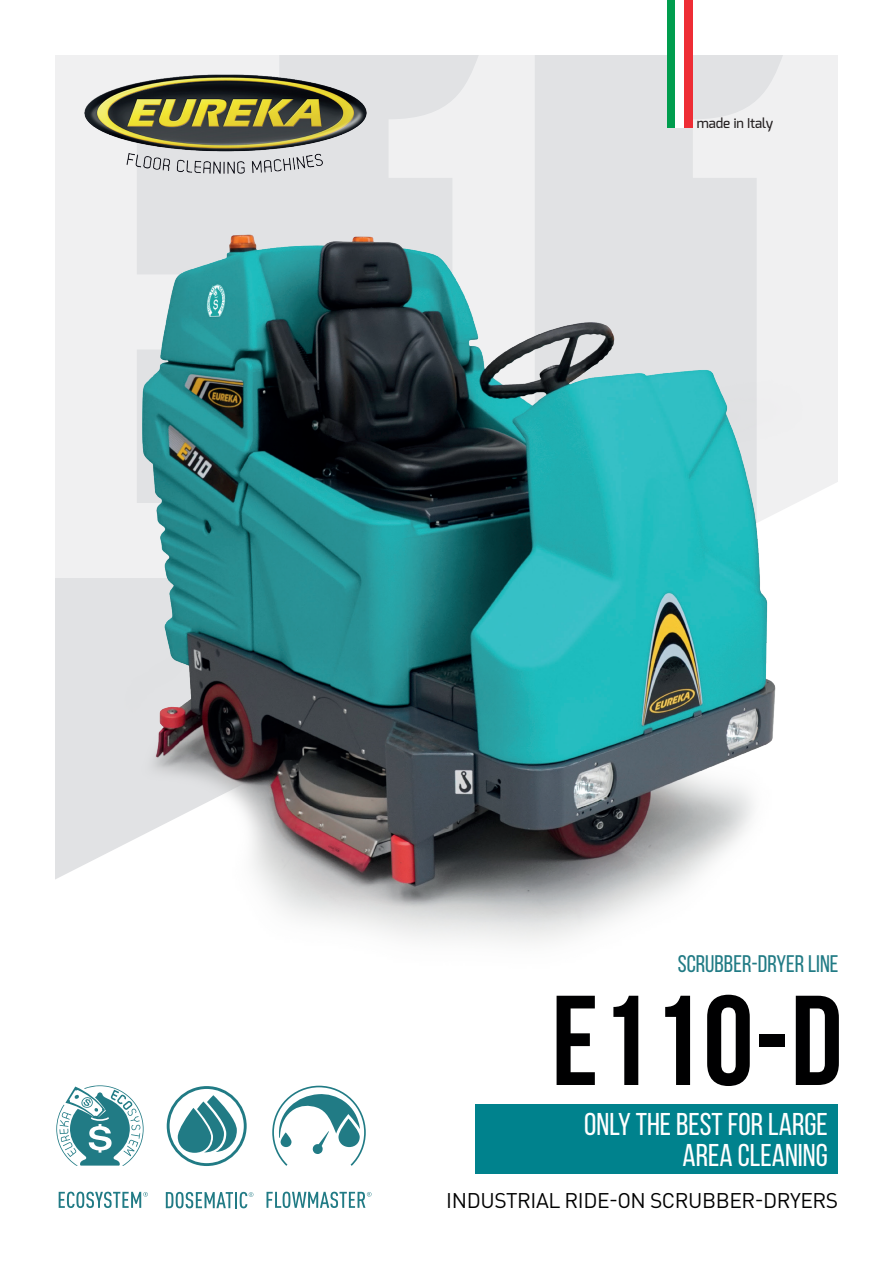
<style>
.page{position:relative;width:893px;height:1263px;background:#fff}
.page>*{position:absolute;margin:0;border:0;box-sizing:border-box;transform-origin:0 0}
.t1{font:700 127.5px "Bebas Neue";color:#000001}
.t2{font:31.5px/31.5px "Bebas Neue";color:#fff;text-align:right}
.t3{font:24px "Bebas Neue";color:#217b85}
.t4{font:21px "DIN Pro";letter-spacing:-.02em;color:#000001}
.t5{font:500 13.5px "Exo";color:#231f20}
</style>
<div class="page">
<div style="left:55px;top:55px;width:783px;height:1153px;background:#e1e2e4"></div>
<div style="left:55px;top:482px;width:783px;height:726px;background:#fff"></div>
<div style="left:159px;top:1080px;width:102px;height:132px;background:#fff"></div>
<svg style="left:166px;top:1192px;width:87px;height:16px"></svg>
<svg style="left:167px;top:1086px;width:80px;height:80px"></svg>
<div style="left:266px;top:1076px;width:106px;height:138px;background:#fff"></div>
<svg style="left:266px;top:1191px;width:106px;height:17px"></svg>
<svg style="left:272px;top:1086px;width:94px;height:80px"></svg>
<svg style="left:338px;top:1118px;width:22px;height:29px"></svg>
<div style="left:48px;top:1077px;width:107px;height:138px;background:#fff"></div>
<svg style="left:56px;top:1085px;width:88px;height:81px"></svg>
<svg style="left:59px;top:1191px;width:89px;height:17px"></svg>
<img style="left:64px;top:101px;width:757px;height:917px">
<div style="left:667px;top:0;width:8px;height:128px;background:#009d4e"></div>
<div style="left:675px;top:0;width:9px;height:128px;background:#fff"></div>
<div style="left:684px;top:0;width:8px;height:128px;background:#ee2d35"></div>
<img style="left:76px;top:74px;width:299px;height:100px">
<div style="left:475px;top:1104px;width:363px;height:69px;background:#00828d"></div>
<p class="t5" style="left:697px;top:114px;width:78px">made in Italy</p>
<p class="t3" style="left:678px;top:950px;width:162px">SCRUBBER-DRYER LINE</p>
<h1 class="t1" style="left:551px;top:971px;width:293px">e110-d</h1>
<h2 class="t2" style="left:584px;top:1108px;width:245px">ONLY THE BEST FOR LARGE<br>AREA CLEANING</h2>
<p class="t4" style="left:446px;top:1183px;width:393px">INDUSTRIAL RIDE-ON SCRUBBER-DRYERS</p>
</div>
